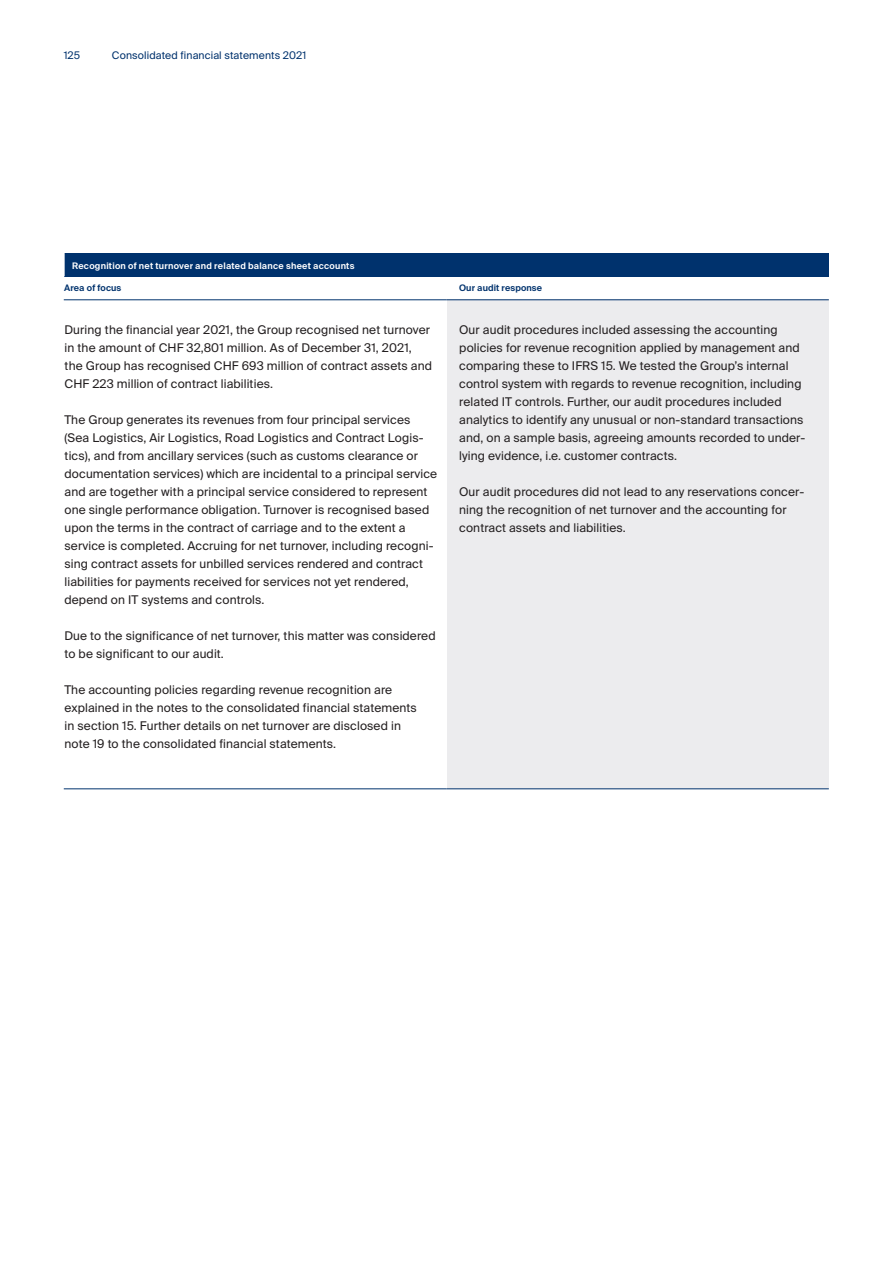
<style>
.page{position:relative;width:893px;height:1263px;background:#fff}
.page>*{position:absolute;margin:0;border:0;box-sizing:border-box;transform-origin:0 0}
.t1{font:12px/18px "Suisse Intl";letter-spacing:.01em;color:#231f20}
.t2{font:10.5px "Suisse Intl";letter-spacing:.01em;color:#00326d}
.t3{font:600 9px "Suisse Intl";letter-spacing:.03em;color:#fff}
.t4{font:600 9px "Suisse Intl";letter-spacing:.01em;color:#00326d}
</style>
<div class="page">
<div style="left:64px;top:253px;width:765px;height:23px;background:#00326d"></div>
<div style="left:446px;top:300px;width:383px;height:489px;background:#ececee"></div>
<hr style="left:446px;top:300px;width:1px;height:488px;background:#fff">
<hr style="left:64px;top:300px;width:382px;height:1px;background:#00326d">
<hr style="left:446px;top:300px;width:383px;height:1px;background:#00326d">
<svg style="left:64px;top:253px;width:1px;height:23px"></svg>
<hr style="left:64px;top:788px;width:382px;height:1px;background:#00326d">
<hr style="left:446px;top:788px;width:383px;height:1px;background:#00326d">
<p class="t2" style="left:64px;top:49px;width:18px">125</p>
<p class="t2" style="left:112px;top:49px;width:196px">Consolidated financial statements 2021</p>
<p class="t3" style="left:72px;top:261px;width:284px">Recognition of net turnover and related balance sheet accounts</p>
<p class="t4" style="left:64px;top:283px;width:59px">Area of focus</p>
<p class="t4" style="left:459px;top:283px;width:84px">Our audit response</p>
<p class="t1" style="left:65px;top:321px;width:369px">During the financial year 2021, the Group recognised net turnover in the amount of CHF 32,801 million. As of December 31, 2021, the Group has recognised CHF 693 million of contract assets and CHF 223 million of contract liabilities.</p>
<p class="t1" style="left:65px;top:411px;width:374px">The Group generates its revenues from four principal services (Sea Logistics, Air Logistics, Road Logistics and Contract Logis&shy;tics), and from ancillary services (such as customs clearance or documentation services) which are incidental to a principal service and are together with a principal service considered to represent one single performance obligation. Turnover is recognised based upon the terms in the contract of carriage and to the extent a service is completed. Accruing for net turnover, including recogni&shy;sing contract assets for unbilled services rendered and contract liabilities for payments received for services not yet rendered, depend on IT systems and controls.</p>
<p class="t1" style="left:65px;top:627px;width:373px">Due to the significance of net turnover, this matter was considered to be significant to our audit.</p>
<p class="t1" style="left:65px;top:681px;width:354px">The accounting policies regarding revenue recognition are explained in the notes to the consolidated financial statements in section 15. Further details on net turnover are disclosed in note 19 to the consolidated financial statements.</p>
<p class="t1" style="left:459px;top:321px;width:348px">Our audit procedures included assessing the accounting policies for revenue recognition applied by management and comparing these to IFRS 15. We tested the Group’s internal control system with regards to revenue recognition, including related IT controls. Further, our audit procedures included analytics to identify any unusual or non-standard transactions and, on a sample basis, agreeing amounts recorded to under&shy;lying evidence, i.e. customer contracts.</p>
<p class="t1" style="left:459px;top:483px;width:346px">Our audit procedures did not lead to any reservations concer&shy;ning the recognition of net turnover and the accounting for contract assets and liabilities.</p>
</div>
